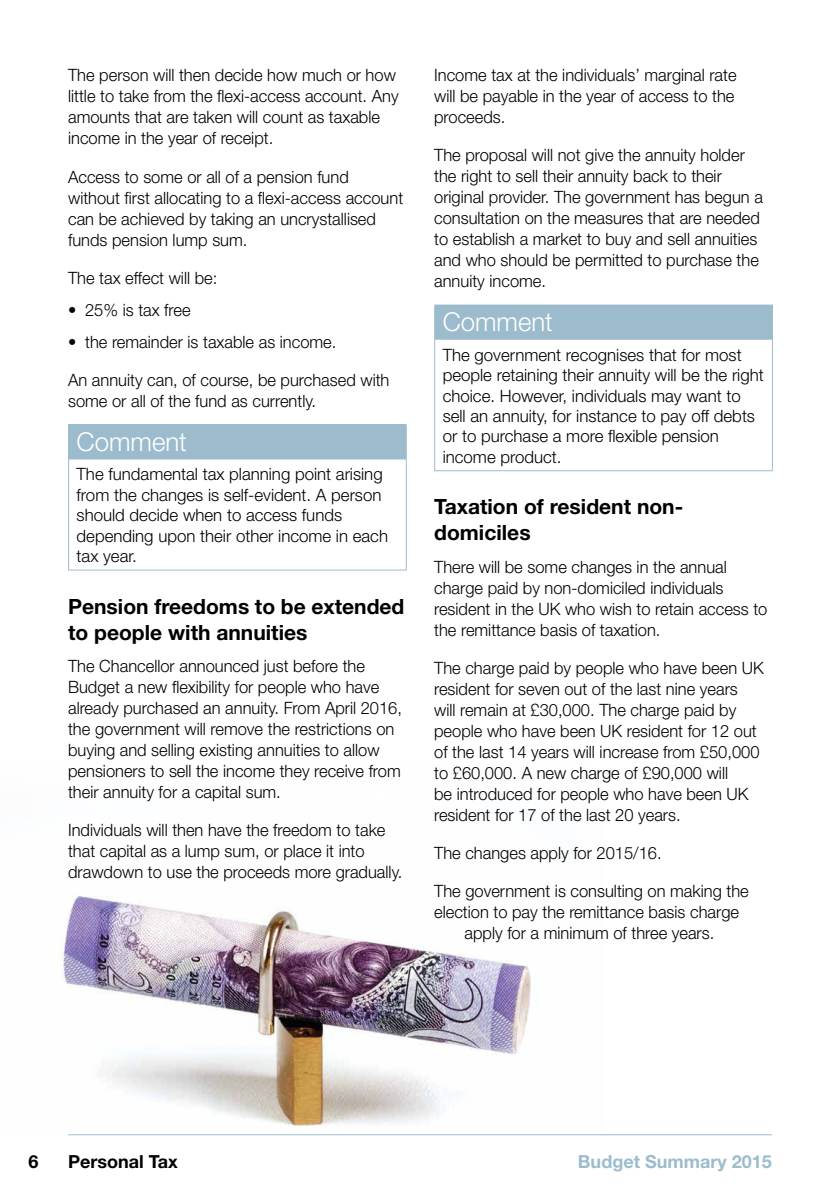
<style>
.page{position:relative;width:840px;height:1191px;background:#fff}
.page>*{position:absolute;margin:0;border:0;box-sizing:border-box;transform-origin:0 0}
.t1{font:300 26px "Helvetica Neue";color:#fff}
.t2{font:700 21px/26px "Helvetica Neue";color:#000}
.t3{font:700 18px "Helvetica Neue";color:#9cbccd}
.t4{font:700 18px "Helvetica Neue";color:#000}
.t5{font:300 17px/21px "Helvetica Neue";color:#000}
.s1{font-weight:400}
</style>
<div class="page">
<hr style="left:68px;top:1134px;width:703px;height:1px;background:#9cbccd">
<img style="left:60px;top:895px;width:471px;height:231px">
<div style="left:69px;top:425px;width:337px;height:34px;background:#9cbccd"></div>
<hr style="left:68px;top:459px;width:1px;height:110px;background:#9cbccd">
<hr style="left:405px;top:459px;width:1px;height:110px;background:#9cbccd">
<hr style="left:68px;top:569px;width:338px;height:1px;background:#9cbccd">
<hr style="left:68px;top:424px;width:338px;height:1px;background:#9cbccd">
<hr style="left:68px;top:425px;width:1px;height:33px;background:#9cbccd">
<hr style="left:68px;top:458px;width:338px;height:1px;background:#9cbccd">
<div style="left:434px;top:305px;width:338px;height:34px;background:#9cbccd"></div>
<hr style="left:434px;top:340px;width:1px;height:130px;background:#9cbccd">
<hr style="left:771px;top:340px;width:1px;height:130px;background:#9cbccd">
<hr style="left:434px;top:470px;width:338px;height:1px;background:#9cbccd">
<hr style="left:434px;top:304px;width:338px;height:1px;background:#9cbccd">
<hr style="left:434px;top:339px;width:338px;height:1px;background:#9cbccd">
<p class="t5" style="left:68px;top:65px;width:332px">The person will then decide how much or how little to take from the flexi-access account. Any amounts that are taken will count as taxable income in the year of receipt.</p>
<p class="t5" style="left:68px;top:166px;width:336px">Access to some or all of a pension fund without first allocating to a flexi-access account can be achieved by taking an uncrystallised funds pension lump sum.</p>
<p class="t5" style="left:68px;top:267px;width:151px">The tax effect will be:</p>
<p class="t5" style="left:68px;top:299px;width:124px"><span class="s1">•</span> 25% is tax free</p>
<p class="t5" style="left:68px;top:331px;width:270px"><span class="s1">•</span> the remainder is taxable as income.</p>
<p class="t5" style="left:68px;top:369px;width:323px">An annuity can, of course, be purchased with some or all of the fund as currently.</p>
<h1 class="t1" style="left:77px;top:426px;width:112px">Comment</h1>
<p class="t5" style="left:77px;top:464px;width:313px;line-height:20.4px">The fundamental tax planning point arising from the changes is self-evident. A person should decide when to access funds depending upon their other income in each tax year.</p>
<p class="t2" style="left:68px;top:592px;width:338px">Pension freedoms to be extended to people with annuities</p>
<p class="t5" style="left:68px;top:655px;width:335px">The Chancellor announced just before the Budget a new flexibility for people who have already purchased an annuity. From April 2016, the government will remove the restrictions on buying and selling existing annuities to allow pensioners to sell the income they receive from their annuity for a capital sum.</p>
<p class="t5" style="left:68px;top:819px;width:335px">Individuals will then have the freedom to take that capital as a lump sum, or place it into drawdown to use the proceeds more gradually.</p>
<p class="t5" style="left:434px;top:64px;width:304px">Income tax at the individuals’ marginal rate will be payable in the year of access to the proceeds.</p>
<p class="t5" style="left:434px;top:144px;width:330px">The proposal will not give the annuity holder the right to sell their annuity back to their original provider. The government has begun a consultation on the measures that are needed to establish a market to buy and sell annuities and who should be permitted to purchase the annuity income.</p>
<h1 class="t1" style="left:442px;top:306px;width:112px">Comment</h1>
<p class="t5" style="left:442px;top:344px;width:322px;line-height:20.4px">The government recognises that for most people retaining their annuity will be the right choice. However, individuals may want to sell an annuity, for instance to pay off debts or to purchase a more flexible pension income product.</p>
<p class="t2" style="left:434px;top:493px;width:250px">Taxation of resident non&shy;domiciles</p>
<p class="t5" style="left:434px;top:555px;width:334px">There will be some changes in the annual charge paid by non-domiciled individuals resident in the UK who wish to retain access to the remittance basis of taxation.</p>
<p class="t5" style="left:434px;top:656px;width:331px">The charge paid by people who have been UK resident for seven out of the last nine years<br>will remain at £30,000. The charge paid by people who have been UK resident for 12 out of the last 14 years will increase from £50,000 to £60,000. A new charge of £90,000 will<br>be introduced for people who have been UK resident for 17 of the last 20 years.</p>
<p class="t5" style="left:434px;top:841px;width:229px">The changes apply for 2015/16.</p>
<p class="t5" style="left:434px;top:879px;width:316px;text-align:center">The government is consulting on making the election to pay the remittance basis charge apply for a minimum of three years.</p>
<p class="t4" style="left:28px;top:1150px;width:12px">6</p>
<p class="t4" style="left:68px;top:1150px;width:111px">Personal Tax</p>
<p class="t3" style="left:577px;top:1150px;width:195px">Budget Summary 2015</p>
</div>
